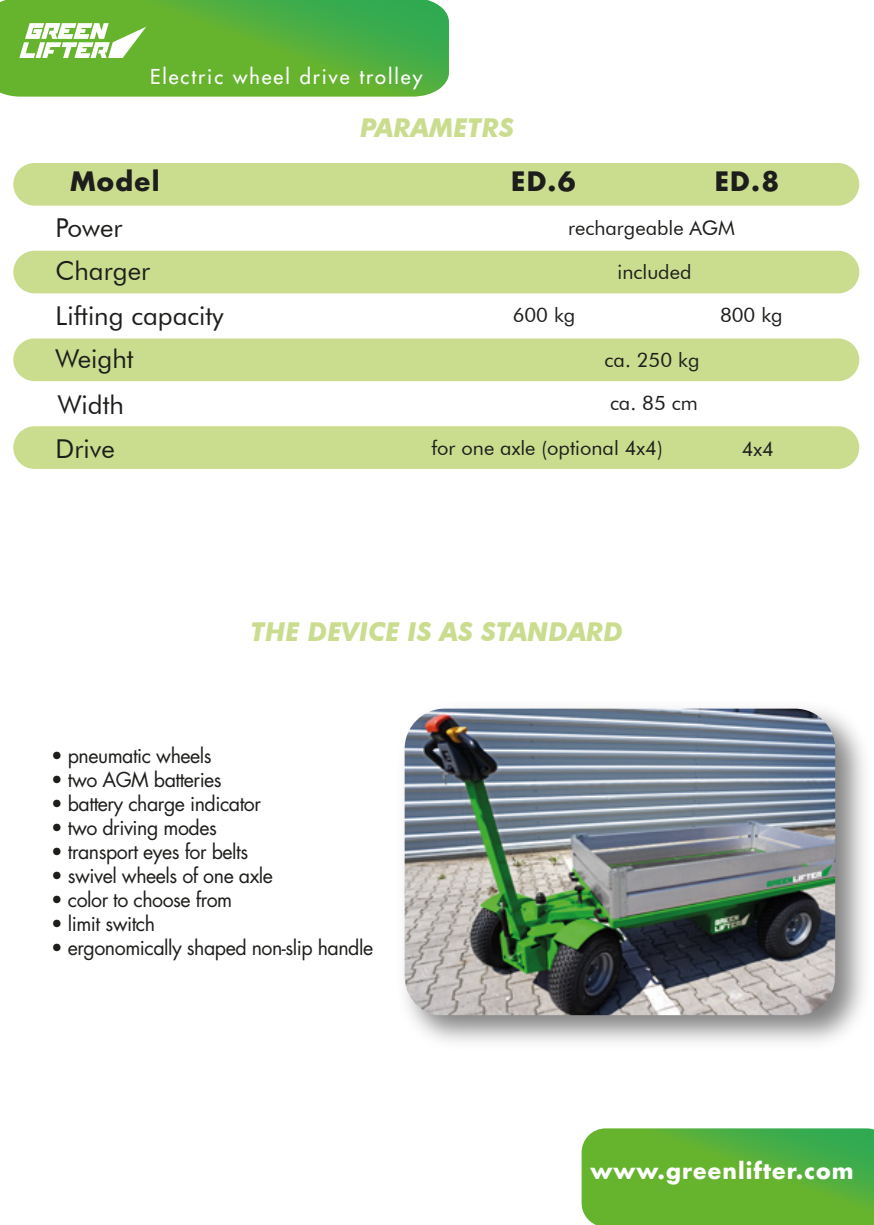
<style>
.page{position:relative;width:874px;height:1225px;background:#fff}
.page>*{position:absolute;margin:0;border:0;box-sizing:border-box;transform-origin:0 0}
.t1{font:26px/43.8px "Futura BT";color:#1d1d1b}
.t2{font:italic 700 26px "Futura BT";color:#cadd8f}
.t3{font:700 26px "Futura Std";letter-spacing:.05em;color:#1d1d1b}
.t4{font:700 22px "Futura Std";letter-spacing:.05em;color:#fff}
.t5{font:20px "Futura Std";letter-spacing:-.025em;color:#1d1d1b}
.t6{font:20px/43px "Futura BT";color:#1d1d1b}
.t7{font:500 20px "Futura Std";letter-spacing:.1em;color:#fff}
</style>
<div class="page">
<div style="left:13px;top:163px;width:845px;height:43px;background:#cadd8f;border-radius:21px"></div>
<div style="left:13px;top:251px;width:845px;height:42px;background:#cadd8f;border-radius:21px"></div>
<div style="left:13px;top:338px;width:845px;height:43px;background:#cadd8f;border-radius:21px"></div>
<div style="left:13px;top:426px;width:845px;height:43px;background:#cadd8f;border-radius:21px"></div>
<img style="left:412px;top:714px;width:452px;height:328px">
<img style="left:404px;top:708px;width:430px;height:307px">
<svg style="left:0;top:0;width:449px;height:97px;background:#5bb13a"></svg>
<svg style="left:581px;top:1128px;width:292px;height:97px;background:#5eb237"></svg>
<svg style="left:19px;top:23px;width:127px;height:35px"></svg>
<p class="t7" style="left:150px;top:64px;width:274px">Electric wheel drive trolley</p>
<h1 class="t2" style="left:360px;top:112px;width:155px">PARAMETRS</h1>
<h1 class="t3" style="left:70px;top:164px;width:91px">Model</h1>
<h1 class="t3" style="left:511px;top:164px;width:66px">ED.6</h1>
<h1 class="t3" style="left:714px;top:164px;width:66px">ED.8</h1>
<h1 class="t1" style="left:56px;top:206px;width:169px">Power<br>Charger<br>Lifting capacity</h1>
<p class="t6" style="left:568px;top:207px;width:168px">rechargeable AGM</p>
<p class="t6" style="left:617px;top:250px;width:75px">included</p>
<p class="t6" style="left:512px;top:293px;width:64px">600 kg</p>
<p class="t6" style="left:719px;top:293px;width:64px">800 kg</p>
<p class="t6" style="left:604px;top:338px;width:96px">ca. 250 kg ca. 85 cm</p>
<p class="t6" style="left:431px;top:426px;width:233px">for one axle (optional 4x4)</p>
<p class="t6" style="left:741px;top:427px;width:34px">4x4</p>
<h1 class="t1" style="left:56px;top:335px;width:80px;line-height:46.6px">Weight<br>Width</h1>
<h1 class="t1" style="left:56px;top:426px;width:61px">Drive</h1>
<h1 class="t2" style="left:251px;top:616px;width:373px">THE DEVICE IS AS STANDARD</h1>
<p class="t5" style="left:51px;top:742px;width:162px">• pneumatic wheels</p>
<p class="t5" style="left:51px;top:766px;width:172px">• two AGM batteries</p>
<p class="t5" style="left:51px;top:790px;width:211px">• battery charge indicator</p>
<p class="t5" style="left:51px;top:814px;width:167px">• two driving modes</p>
<p class="t5" style="left:51px;top:838px;width:198px">• transport eyes for belts</p>
<p class="t5" style="left:51px;top:862px;width:223px">• swivel wheels of one axle</p>
<p class="t5" style="left:51px;top:886px;width:182px">• color to choose from</p>
<p class="t5" style="left:51px;top:910px;width:105px">• limit switch</p>
<p class="t5" style="left:51px;top:934px;width:323px">• ergonomically shaped non-slip handle</p>
<p class="t4" style="left:590px;top:1155px;width:264px">www.greenlifter.com</p>
</div>
